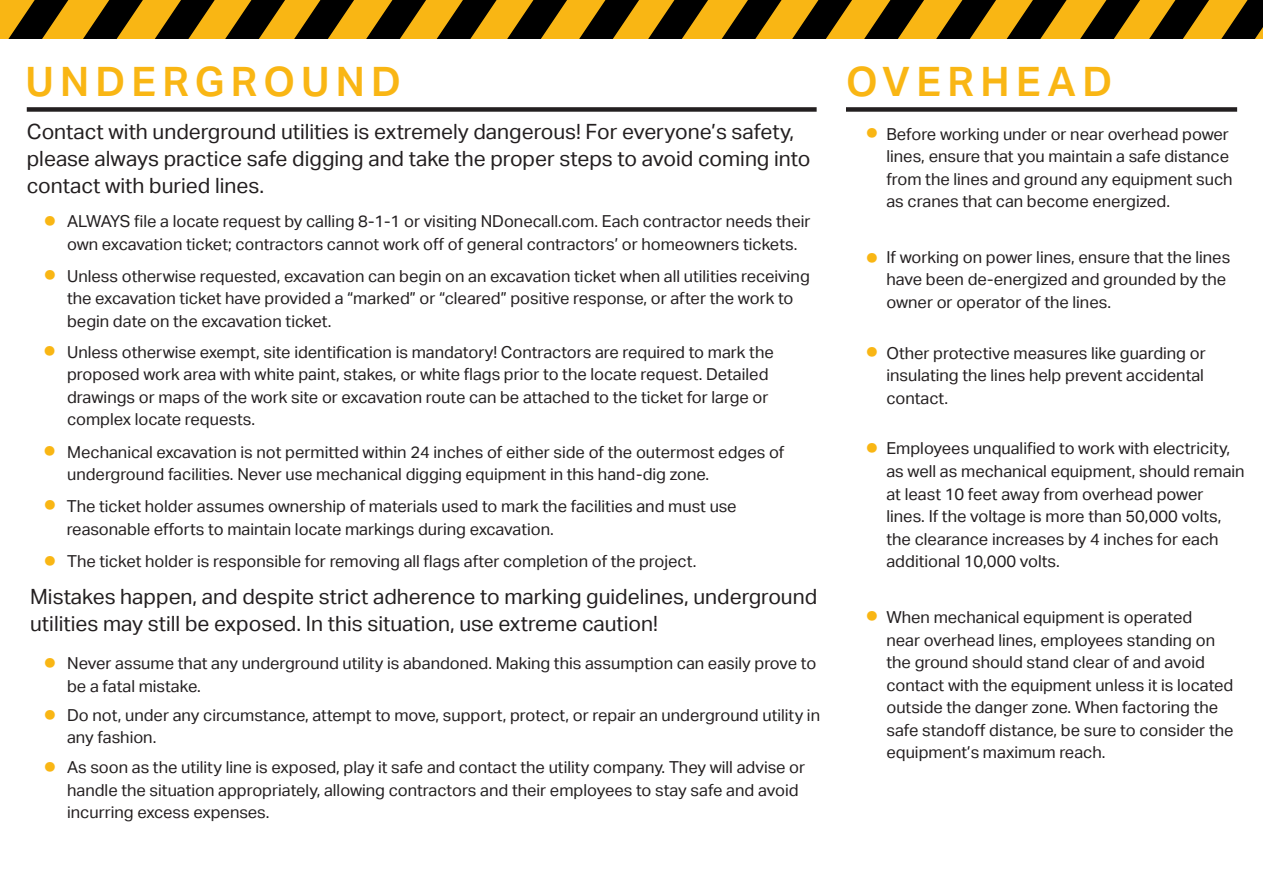
<style>
.page{position:relative;width:1263px;height:893px;background:#fff}
.page>*{position:absolute;margin:0;border:0;box-sizing:border-box;transform-origin:0 0}
.Body_Text{font:46.5px "Myriad Pro";color:#f9b614}
.Title_Heading{font:600 40.5px "Aktiv Grotesk";letter-spacing:.155em;color:#f9b614}
.Body_Text-2{font:21px/27px "Aktiv Grotesk";color:#231f20}
.Body_Text-3{font:16.5px/22.5px "Aktiv Grotesk";color:#231f20}
</style>
<div class="page">
<div style="left:27px;top:107px;width:790px;height:5px;background:#231f20"></div>
<div style="left:846px;top:107px;width:391px;height:5px;background:#231f20"></div>
<svg style="left:0;top:0;width:1263px;height:39px;background:#835f0a"></svg>
<p class="Title_Heading" style="left:26px;top:58px;width:377px">UNDERGROUND</p>
<p class="Body_Text-2" style="left:27px;top:118px;width:785px">Contact with underground utilities is extremely dangerous! For everyone’s safety, please always practice safe digging and take the proper steps to avoid coming into contact with buried lines.</p>
<p class="Body_Text" style="left:43px;top:189px;width:15px">•</p>
<p class="Body_Text-3" style="left:67px;top:210px;width:745px">ALWAYS file a locate request by calling 8-1-1 or visiting NDonecall.com. Each contractor needs their own excavation ticket; contractors cannot work off of general contractors’ or homeowners tickets.</p>
<p class="Body_Text" style="left:43px;top:243px;width:15px">•</p>
<p class="Body_Text-3" style="left:67px;top:265px;width:744px">Unless otherwise requested, excavation can begin on an excavation ticket when all utilities receiving the excavation ticket have provided a “marked” or “cleared” positive response, or after the work to begin date on the excavation ticket.</p>
<p class="Body_Text" style="left:43px;top:319px;width:15px">•</p>
<p class="Body_Text-3" style="left:67px;top:341px;width:708px">Unless otherwise exempt, site identification is mandatory! Contractors are required to mark the proposed work area with white paint, stakes, or white flags prior to the locate request. Detailed drawings or maps of the work site or excavation route can be attached to the ticket for large or complex locate requests.</p>
<p class="Body_Text" style="left:43px;top:419px;width:15px">•</p>
<p class="Body_Text-3" style="left:67px;top:440px;width:719px">Mechanical excavation is not permitted within 24 inches of either side of the outermost edges of underground facilities. Never use mechanical digging equipment in this hand-dig zone.</p>
<p class="Body_Text" style="left:43px;top:473px;width:15px">•</p>
<p class="Body_Text-3" style="left:67px;top:495px;width:671px">The ticket holder assumes ownership of materials used to mark the facilities and must use reasonable efforts to maintain locate markings during excavation.</p>
<p class="Body_Text" style="left:43px;top:529px;width:15px">•</p>
<p class="Body_Text-3" style="left:67px;top:549px;width:631px">The ticket holder is responsible for removing all flags after completion of the project.</p>
<p class="Body_Text-2" style="left:30px;top:583px;width:789px">Mistakes happen, and despite strict adherence to marking guidelines, underground utilities may still be exposed. In this situation, use extreme caution!</p>
<p class="Body_Text-3" style="left:67px;top:652px;width:751px">Never assume that any underground utility is abandoned. Making this assumption can easily prove to be a fatal mistake.</p>
<p class="Body_Text" style="left:43px;top:631px;width:15px">•</p>
<p class="Body_Text" style="left:43px;top:682px;width:15px">•</p>
<p class="Body_Text" style="left:43px;top:735px;width:15px">•</p>
<p class="Body_Text-3" style="left:67px;top:703px;width:755px">Do not, under any circumstance, attempt to move, support, protect, or repair an underground utility in any fashion.</p>
<p class="Body_Text-3" style="left:67px;top:756px;width:740px">As soon as the utility line is exposed, play it safe and contact the utility company. They will advise or handle the situation appropriately, allowing contractors and their employees to stay safe and avoid incurring excess expenses.</p>
<p class="Title_Heading" style="left:846px;top:58px;width:268px">OVERHEAD</p>
<p class="Body_Text" style="left:865px;top:101px;width:15px">•</p>
<p class="Body_Text-3" style="left:886px;top:123px;width:348px">Before working under or near overhead power lines, ensure that you maintain a safe distance from the lines and ground any equipment such as cranes that can become energized.</p>
<p class="Body_Text" style="left:865px;top:225px;width:15px">•</p>
<p class="Body_Text-3" style="left:886px;top:246px;width:345px">If working on power lines, ensure that the lines have been de-energized and grounded by the owner or operator of the lines.</p>
<p class="Body_Text" style="left:865px;top:319px;width:15px">•</p>
<p class="Body_Text-3" style="left:886px;top:341px;width:321px;text-align:justify">Other protective measures like guarding or insulating the lines help prevent accidental contact.</p>
<p class="Body_Text" style="left:865px;top:415px;width:15px">•</p>
<p class="Body_Text-3" style="left:886px;top:437px;width:360px">Employees unqualified to work with electricity, as well as mechanical equipment, should remain at least 10 feet away from overhead power lines. If the voltage is more than 50,000 volts, the clearance increases by 4 inches for each additional 10,000 volts.</p>
<p class="Body_Text" style="left:865px;top:584px;width:15px">•</p>
<p class="Body_Text-3" style="left:886px;top:606px;width:349px">When mechanical equipment is operated<br>near overhead lines, employees standing on the ground should stand clear of and avoid contact with the equipment unless it is located outside the danger zone. When factoring the safe standoff distance, be sure to consider the equipment’s maximum reach.</p>
</div>
